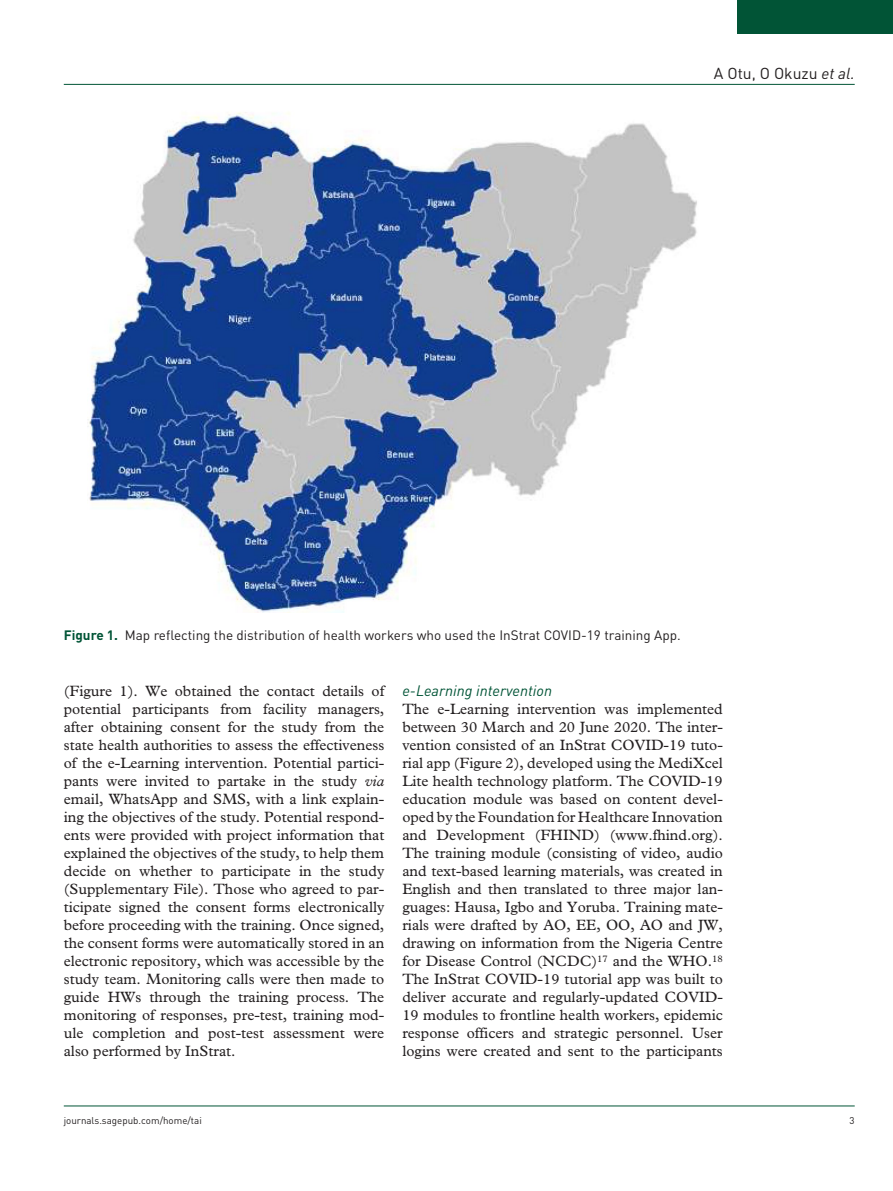
<style>
.page{position:relative;width:893px;height:1191px;background:#fff}
.page>*{position:absolute;margin:0;border:0;box-sizing:border-box;transform-origin:0 0}
.t1{font:15.75px "DIN";color:#231f20}
.t2{font:15px/18px "Plantin Std";color:#231f20;text-align:justify}
.t3{font:italic 15px "DIN";color:#015436}
.t4{font:13.5px "DIN";color:#231f20}
.t5{font:9.75px "DIN";color:#231f20}
.s1{font-style:italic}
.s2{font-weight:700;color:#015436}
</style>
<div class="page">
<hr style="left:64px;top:84px;width:791px;height:1px;background:#015436">
<hr style="left:64px;top:1105px;width:791px;height:1px;background:#015436">
<div style="left:738px;top:0;width:155px;height:34px;background:#015436"></div>
<img style="left:88px;top:112px;width:609px;height:500px">
<p class="t1" style="left:714px;top:63px;width:142px">A Otu, O Okuzu <span class="s1">et al.</span></p>
<p class="t4" style="left:64px;top:627px;width:618px"><span class="s2">Figure 1.</span> Map reflecting the distribution of health workers who used the InStrat COVID-19 training App.</p>
<p class="t2" style="left:64px;top:682px;width:322px">(Figure 1). We obtained the contact details of potential participants from facility managers, after obtaining consent for the study from the state health authorities to assess the effectiveness of the e-Learning intervention. Potential partici&shy;pants were invited to partake in the study <span class="s1">via </span>email, WhatsApp and SMS, with a link explain&shy;ing the objectives of the study. Potential respond&shy;ents were provided with project information that explained the objectives of the study, to help them decide on whether to participate in the study (Supplementary File). Those who agreed to par&shy;ticipate signed the consent forms electronically before proceeding with the training. Once signed, the consent forms were automatically stored in an electronic repository, which was accessible by the study team. Monitoring calls were then made to guide HWs through the training process. The monitoring of responses, pre-test, training mod&shy;ule completion and post-test assessment were also performed by InStrat.</p>
<p class="t3" style="left:402px;top:681px;width:151px">e-Learning intervention</p>
<p class="t2" style="left:402px;top:700px;width:322px">The e-Learning intervention was implemented between 30 March and 20 June 2020. The inter&shy;vention consisted of an InStrat COVID-19 tuto&shy;rial app (Figure 2), developed using the MediXcel Lite health technology platform. The COVID-19 education module was based on content devel&shy;oped by the Foundation for Healthcare Innovation and Development (FHIND) (www.fhind.org).<br>The training module (consisting of video, audio and text-based learning materials, was created in English and then translated to three major lan&shy;guages: Hausa, Igbo and Yoruba. Training mate&shy;rials were drafted by AO, EE, OO, AO and JW, drawing on information from the Nigeria Centre for Disease Control (NCDC)<sup>17</sup> and the WHO.<sup>18<br></sup>The InStrat COVID-19 tutorial app was built to deliver accurate and regularly-updated COVID-19 modules to frontline health workers, epidemic response officers and strategic personnel. User logins were created and sent to the participants</p>
<p class="t5" style="left:64px;top:1114px;width:140px">journals.sagepub.com/home/tai</p>
<p class="t5" style="left:850px;top:1114px;width:7px">3</p>
</div>
